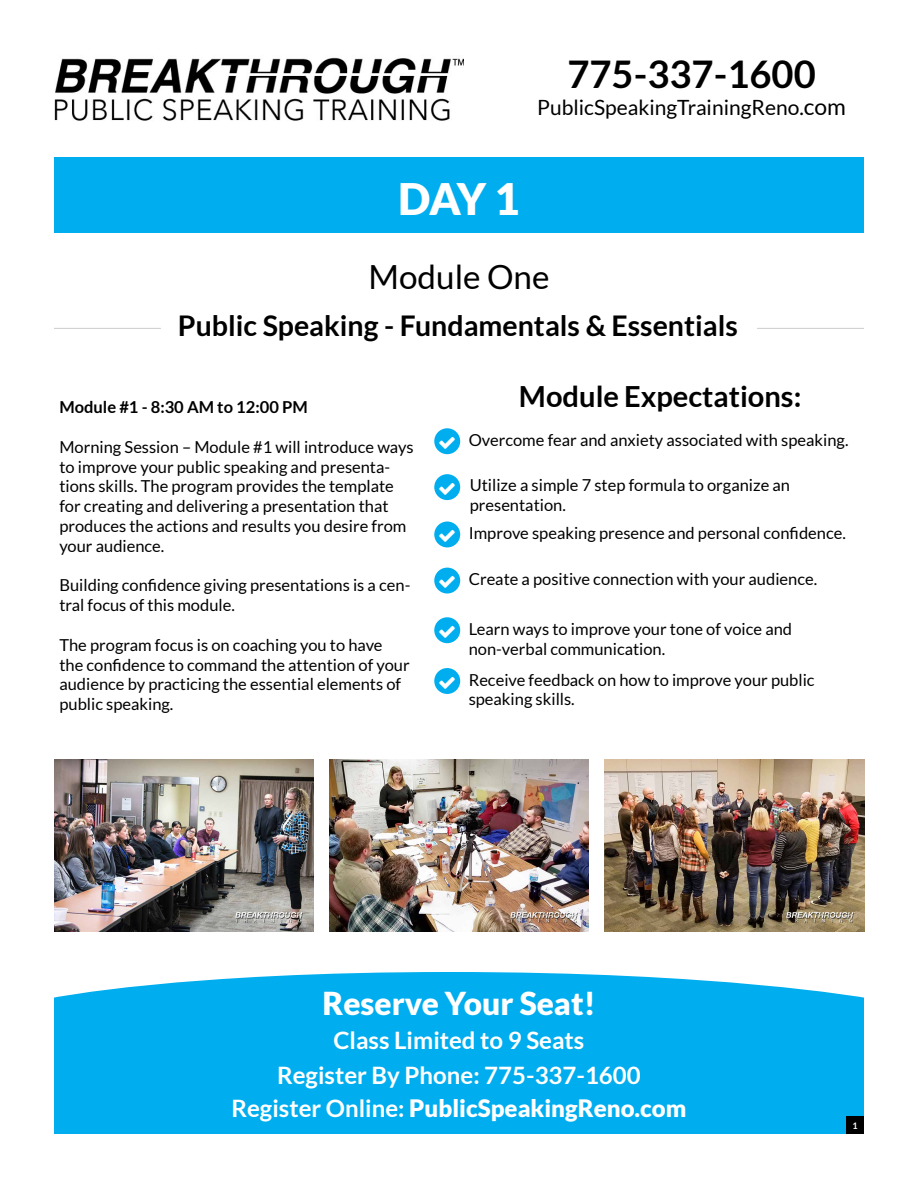
<style>
.page{position:relative;width:918px;height:1188px;background:#fff}
.page>*{position:absolute;margin:0;border:0;box-sizing:border-box;transform-origin:0 0}
.t1{font:900 43.5px "Lato";color:#fff}
.t2{font:700 38.1px "Lato";color:#000}
.t3{font:33.3px "Lato";color:#000}
.t4{font:900 31.65px "Lato";color:#fff}
.t5{font:700 29.1px "Lato";color:#000}
.t6{font:700 28.5px "Lato";color:#000}
.t7{font:700 24px/34px "Lato";color:#fff;text-align:center}
.t8{font:21px "Lato";color:#000}
.t9{font:16.5px/19.8px "Lato";color:#000}
.t10{font:700 16.5px "Lato";color:#000}
.t11{font:700 9px "Lato";color:#fff}
.s1{font-size:22.8px}
.s2{font-weight:900}
</style>
<div class="page">
<img style="left:54px;top:57px;width:410px;height:64px">
<div style="left:54px;top:158px;width:810px;height:75px;background:#00aeef"></div>
<hr style="left:54px;top:328px;width:107px;height:1px;background:#cdcccb">
<hr style="left:757px;top:328px;width:107px;height:1px;background:#cdcccb">
<div style="left:434px;top:428px;width:26px;height:26px;background:#00aeef;border-radius:50%"></div>
<div style="left:434px;top:474px;width:26px;height:26px;background:#00aeef;border-radius:50%"></div>
<div style="left:434px;top:522px;width:26px;height:25px;background:#00aeef;border-radius:50%"></div>
<div style="left:434px;top:568px;width:26px;height:26px;background:#00aeef;border-radius:50%"></div>
<div style="left:434px;top:617px;width:26px;height:26px;background:#00aeef;border-radius:50%"></div>
<div style="left:434px;top:668px;width:26px;height:26px;background:#00aeef;border-radius:50%"></div>
<img style="left:54px;top:759px;width:259px;height:172px">
<img style="left:329px;top:759px;width:260px;height:172px">
<img style="left:605px;top:759px;width:259px;height:172px">
<div style="left:54px;top:972px;width:810px;height:162px;background:#00aeef"></div>
<div style="left:846px;top:1116px;width:18px;height:18px;background:#000"></div>
<h2 class="t2" style="left:567px;top:52px;width:250px">775-337-1600</h2>
<p class="t8" style="left:537px;top:96px;width:310px">PublicSpeakingTrainingReno.<span class="s1">com</span></p>
<h1 class="t1" style="left:398px;top:174px;width:123px">DAY 1</h1>
<h3 class="t3" style="left:368px;top:258px;width:183px">Module One</h3>
<h3 class="t6" style="left:178px;top:309px;width:562px">Public Speaking - Fundamentals &amp; Essentials</h3>
<p class="t10" style="left:59px;top:398px;width:250px">Module #1 - 8:30 AM to 12:00 PM</p>
<p class="t9" style="left:59px;top:437px;width:356px">Morning Session – Module #1 will introduce ways to improve your public speaking and presenta&shy;tions skills. The program provides the template for creating and delivering a presentation that produces the actions and results you desire from your audience.</p>
<p class="t9" style="left:59px;top:575px;width:353px">Building confidence giving presentations is a cen&shy;tral focus of this module.</p>
<p class="t9" style="left:59px;top:635px;width:352px">The program focus is on coaching you to have the confidence to command the attention of your audience by practicing the essential elements of public speaking.</p>
<h3 class="t5" style="left:519px;top:380px;width:284px">Module Expectations:</h3>
<p class="t9" style="left:469px;top:430px;width:381px">Overcome fear and anxiety associated with speaking.</p>
<p class="t9" style="left:470px;top:475px;width:322px">Utilize a simple 7 step formula to organize an presentation.</p>
<p class="t9" style="left:469px;top:523px;width:379px">Improve speaking presence and personal confidence.</p>
<p class="t9" style="left:469px;top:569px;width:350px">Create a positive connection with your audience.</p>
<p class="t9" style="left:469px;top:619px;width:325px">Learn ways to improve your tone of voice and non-verbal communication.</p>
<p class="t9" style="left:469px;top:670px;width:347px">Receive feedback on how to improve your public speaking skills.</p>
<h3 class="t4" style="left:322px;top:985px;width:275px">Reserve Your Seat!</h3>
<h3 class="t7" style="left:231px;top:1023px;width:457px">Class Limited to 9 Seats<br>Register By Phone: 775-337-1600<br>Register Online: <span class="s2">PublicSpeakingReno.com</span></h3>
<p class="t11" style="left:853px;top:1120px;width:7px">1</p>
</div>
